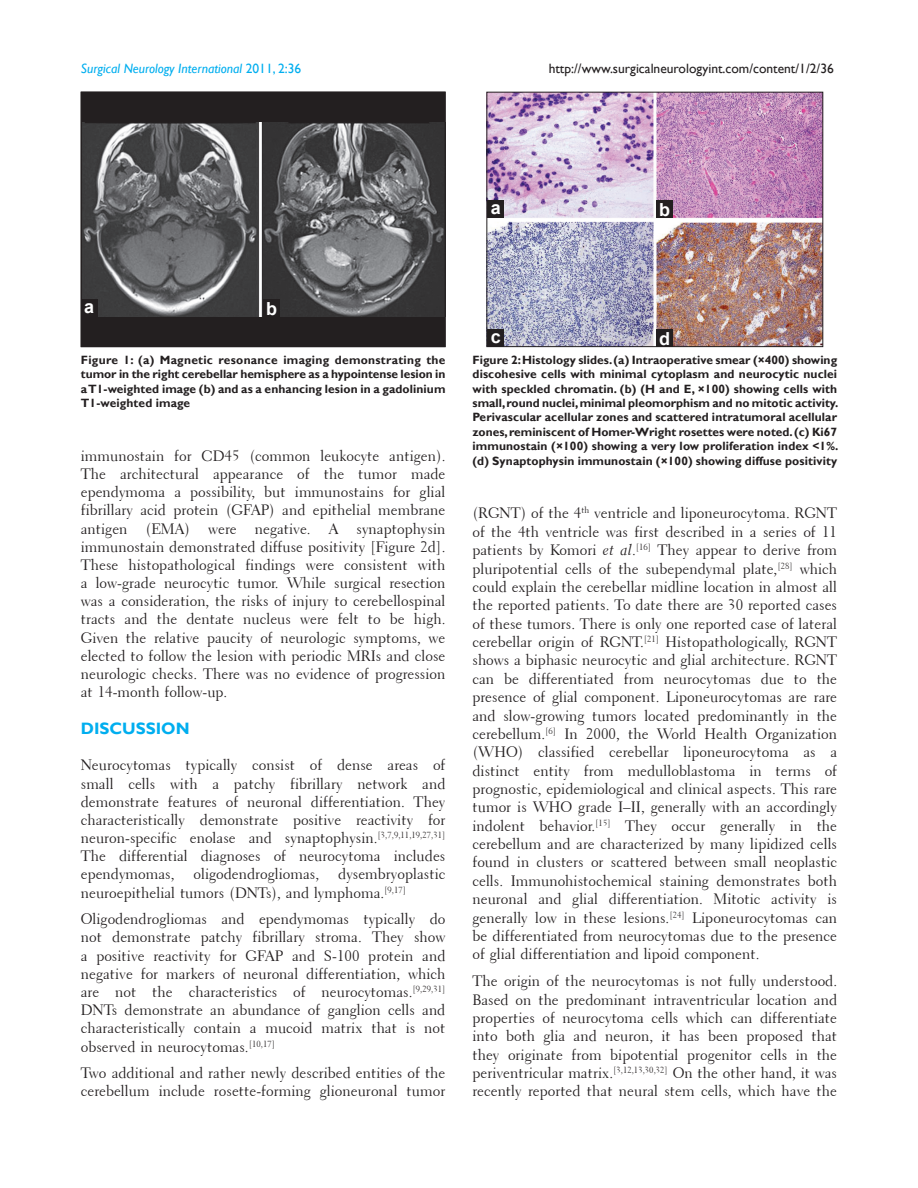
<style>
.page{position:relative;width:918px;height:1188px;background:#fff}
.page>*{position:absolute;margin:0;border:0;box-sizing:border-box;transform-origin:0 0}
.t1{font:700 18px "Arial";color:#fff}
.t2{font:700 16.5px "Gill Sans";color:#00aeef}
.t3{font:15px/18.3px "Transitional 521 BT Roman A";color:#231f20;text-align:justify}
.t4{font:13.5px "Gill Sans";color:#231f20}
.t5{font:italic 13.5px "Gill Sans";color:#00aeef}
.t6{font:700 12px/14.4px "Gill Sans";letter-spacing:.01em;color:#231f20;text-align:justify}
.s1{font-style:normal}
.s2{font-family:"Transitional 521 BT Cursive A"}
</style>
<div class="page">
<div style="left:81px;top:92px;width:364px;height:255px;background:#231f20"></div>
<img style="left:83px;top:122px;width:360px;height:195px">
<div style="left:81px;top:92px;width:364px;height:255px;border:1px solid #231f20"></div>
<div style="left:81px;top:300px;width:17px;height:17px;background:#231f20"></div>
<div style="left:263px;top:300px;width:17px;height:17px;background:#231f20"></div>
<img style="left:489px;top:94px;width:332px;height:251px">
<div style="left:487px;top:92px;width:336px;height:255px;border:1px solid #231f20"></div>
<div style="left:487px;top:201px;width:17px;height:17px;background:#231f20"></div>
<div style="left:487px;top:330px;width:17px;height:17px;background:#231f20"></div>
<div style="left:656px;top:201px;width:17px;height:17px;background:#231f20"></div>
<div style="left:656px;top:330px;width:17px;height:17px;background:#231f20"></div>
<p class="t5" style="left:81px;top:61px;width:222px">Surgical Neurology International <span class="s1">2011, 2:36</span></p>
<p class="t4" style="left:549px;top:61px;width:287px">http://www.surgicalneurologyint.com/content/1/2/36</p>
<p class="t1" style="left:491px;top:198px;width:12px">a</p>
<p class="t1" style="left:659px;top:199px;width:12px">b</p>
<p class="t1" style="left:84px;top:297px;width:12px">a</p>
<p class="t1" style="left:266px;top:299px;width:12px">b</p>
<p class="t6" style="left:81px;top:352px;width:366px">Figure 1: (a) Magnetic resonance imaging demonstrating the tumor in the right cerebellar hemisphere as a hypointense lesion in a T1-weighted image (b) and as a enhancing lesion in a gadolinium T1-weighted image</p>
<p class="t3" style="left:81px;top:447px;width:366px">immunostain for CD45 (common leukocyte antigen).<br>The architectural appearance of the tumor made ependymoma a possibility, but immunostains for glial fibrillary acid protein (GFAP) and epithelial membrane antigen (EMA) were negative. A synaptophysin immunostain demonstrated diffuse positivity [Figure 2d].<br>These histopathological findings were consistent with a low-grade neurocytic tumor. While surgical resection was a consideration, the risks of injury to cerebellospinal tracts and the dentate nucleus were felt to be high.<br>Given the relative paucity of neurologic symptoms, we elected to follow the lesion with periodic MRIs and close neurologic checks. There was no evidence of progression at 14-month follow-up.</p>
<p class="t2" style="left:81px;top:719px;width:110px">DISCUSSION</p>
<p class="t3" style="left:81px;top:756px;width:366px">Neurocytomas typically consist of dense areas of small cells with a patchy fibrillary network and demonstrate features of neuronal differentiation. They characteristically demonstrate positive reactivity for neuron-specific enolase and synaptophysin.<sup>[3,7,9,11,19,27,31] </sup>The differential diagnoses of neurocytoma includes ependymomas,</p>
<p class="t3" style="left:81px;top:865px;width:366px;text-indent:257px">dysembryoplastic neuroepithelial tumors (DNTs), and lymphoma.<sup>[9,17]</sup></p>
<p class="t3" style="left:81px;top:910px;width:366px">Oligodendrogliomas and ependymomas typically do not demonstrate patchy fibrillary stroma. They show a positive reactivity for GFAP and S-100 protein and negative for markers of neuronal differentiation, which are not the characteristics of neurocytomas.<sup>[9,29,31] </sup>DNTs demonstrate an abundance of ganglion cells and characteristically contain a mucoid matrix that is not observed in neurocytomas.<sup>[10,17]</sup></p>
<p class="t3" style="left:81px;top:1064px;width:366px">Two additional and rather newly described entities of the cerebellum include rosette-forming glioneuronal tumor</p>
<p class="t3" style="left:194px;top:865px;width:127px">oligodendrogliomas,</p>
<p class="t1" style="left:491px;top:326px;width:12px">c</p>
<p class="t1" style="left:659px;top:328px;width:12px">d</p>
<p class="t6" style="left:473px;top:352px;width:367px">Figure 2: Histology slides. (a) Intraoperative smear (×400) showing discohesive cells with minimal cytoplasm and neurocytic nuclei with speckled chromatin. (b) (H and E, ×100) showing cells with small, round nuclei, minimal pleomorphism and no mitotic activity.<br>Perivascular acellular zones and scattered intratumoral acellular zones, reminiscent of Homer-Wright rosettes were noted. (c) Ki67 immunostain (×100) showing a very low proliferation index &lt;1%. (d) Synaptophysin immunostain (×100) showing diffuse positivity</p>
<p class="t3" style="left:472px;top:504px;width:366px">(RGNT) of the 4<sup>th</sup> ventricle and liponeurocytoma. RGNT of the 4th ventricle was first described in a series of 11 patients by Komori <span class="s2">et al</span>.<sup>[16]</sup> They appear to derive from pluripotential cells of the subependymal plate,<sup>[28]</sup> which could explain the cerebellar midline location in almost all the reported patients. To date there are 30 reported cases of these tumors. There is only one reported case of lateral cerebellar origin of RGNT.<sup>[21]</sup> Histopathologically, RGNT shows a biphasic neurocytic and glial architecture. RGNT can be differentiated from neurocytomas due to the presence of glial component. Liponeurocytomas are rare and slow-growing tumors located predominantly in the cerebellum.<sup>[6]</sup> In 2000, the World Health Organization (WHO) classified cerebellar liponeurocytoma as a distinct entity from medulloblastoma in terms of prognostic, epidemiological and clinical aspects. This rare tumor is WHO grade I–II, generally with an accordingly indolent behavior.<sup>[15]</sup> They occur generally in the cerebellum and are characterized by many lipidized cells found in clusters or scattered between small neoplastic cells. Immunohistochemical staining demonstrates both neuronal and glial differentiation. Mitotic activity is generally low in these lesions.<sup>[24]</sup> Liponeurocytomas can be differentiated from neurocytomas due to the presence of glial differentiation and lipoid component.</p>
<p class="t3" style="left:472px;top:972px;width:366px">The origin of the neurocytomas is not fully understood.<br>Based on the predominant intraventricular location and properties of neurocytoma cells which can differentiate into both glia and neuron, it has been proposed that they originate from bipotential progenitor cells in the periventricular matrix.<sup>[3,12,13,30,32]</sup> On the other hand, it was recently reported that neural stem cells, which have the</p>
</div>
